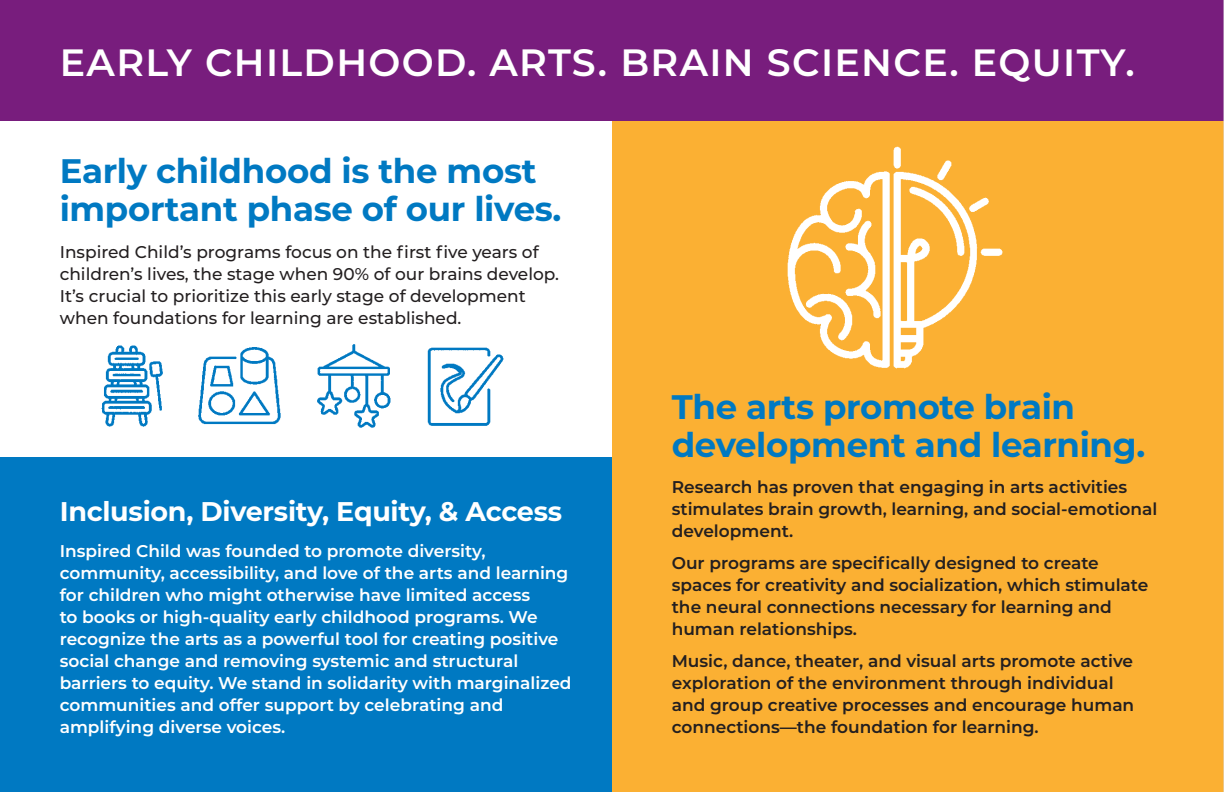
<style>
.page{position:relative;width:1224px;height:792px;background:#fff}
.page>*{position:absolute;margin:0;border:0;box-sizing:border-box;transform-origin:0 0}
.head_A{font:600 38px "Montserrat";letter-spacing:.035em;color:#fff}
.heads_ulc{font:700 34px/38px "Montserrat";letter-spacing:-.01em;color:#0079c2}
.heads_ulc-2{font:700 27px "Montserrat";letter-spacing:-.01em;color:#fff}
.text_8_5_11_black_semibold{font:600 17px/22px "Montserrat";color:#231f20}
.text_8_5_11_white_semibold{font:600 17px/22px "Montserrat";color:#fff}
.text_8_5_11{font:500 17px/22px "Montserrat";color:#231f20}
</style>
<div class="page">
<div style="left:612px;top:0;width:612px;height:792px;background:#fbb033"></div>
<div style="left:0;top:0;width:1224px;height:121px;background:#781d7d"></div>
<img style="left:101px;top:345px;width:62px;height:82px">
<img style="left:427px;top:347px;width:77px;height:79px">
<img style="left:317px;top:344px;width:74px;height:84px">
<img style="left:198px;top:347px;width:83px;height:78px">
<div style="left:0;top:457px;width:612px;height:335px;background:#0079c2"></div>
<img style="left:787px;top:146px;width:216px;height:223px">
<hr style="left:1223px;top:0;width:1px;height:792px;background:#dcdddf">
<p class="head_A" style="left:60px;top:35px;width:1077px">EARLY CHILDHOOD. ARTS. BRAIN SCIENCE. EQUITY.</p>
<p class="heads_ulc" style="left:60px;top:151px;width:503px">Early childhood is the most important phase of our lives.</p>
<p class="text_8_5_11" style="left:60px;top:240px;width:501px">Inspired Child’s programs focus on the first five years of children’s lives, the stage when 90% of our brains develop.<br>It’s crucial to prioritize this early stage of development when foundations for learning are established.</p>
<p class="heads_ulc-2" style="left:60px;top:492px;width:504px">Inclusion, Diversity, Equity, &amp; Access</p>
<p class="text_8_5_11_white_semibold" style="left:60px;top:540px;width:513px">Inspired Child was founded to promote diversity, community, accessibility, and love of the arts and learning for children who might otherwise have limited access<br>to books or high-quality early childhood programs. We recognize the arts as a powerful tool for creating positive social change and removing systemic and structural barriers to equity. We stand in solidarity with marginalized communities and offer support by celebrating and amplifying diverse voices.</p>
<p class="heads_ulc" style="left:672px;top:386px;width:475px">The arts promote brain development and learning.</p>
<p class="text_8_5_11_black_semibold" style="left:672px;top:476px;width:487px">Research has proven that engaging in arts activities stimulates brain growth, learning, and social-emotional development.</p>
<p class="text_8_5_11_black_semibold" style="left:672px;top:552px;width:478px">Our programs are specifically designed to create spaces for creativity and socialization, which stimulate the neural connections necessary for learning and human relationships.</p>
<p class="text_8_5_11_black_semibold" style="left:672px;top:650px;width:464px">Music, dance, theater, and visual arts promote active exploration of the environment through individual and group creative processes and encourage human connections—the foundation for learning.</p>
</div>
